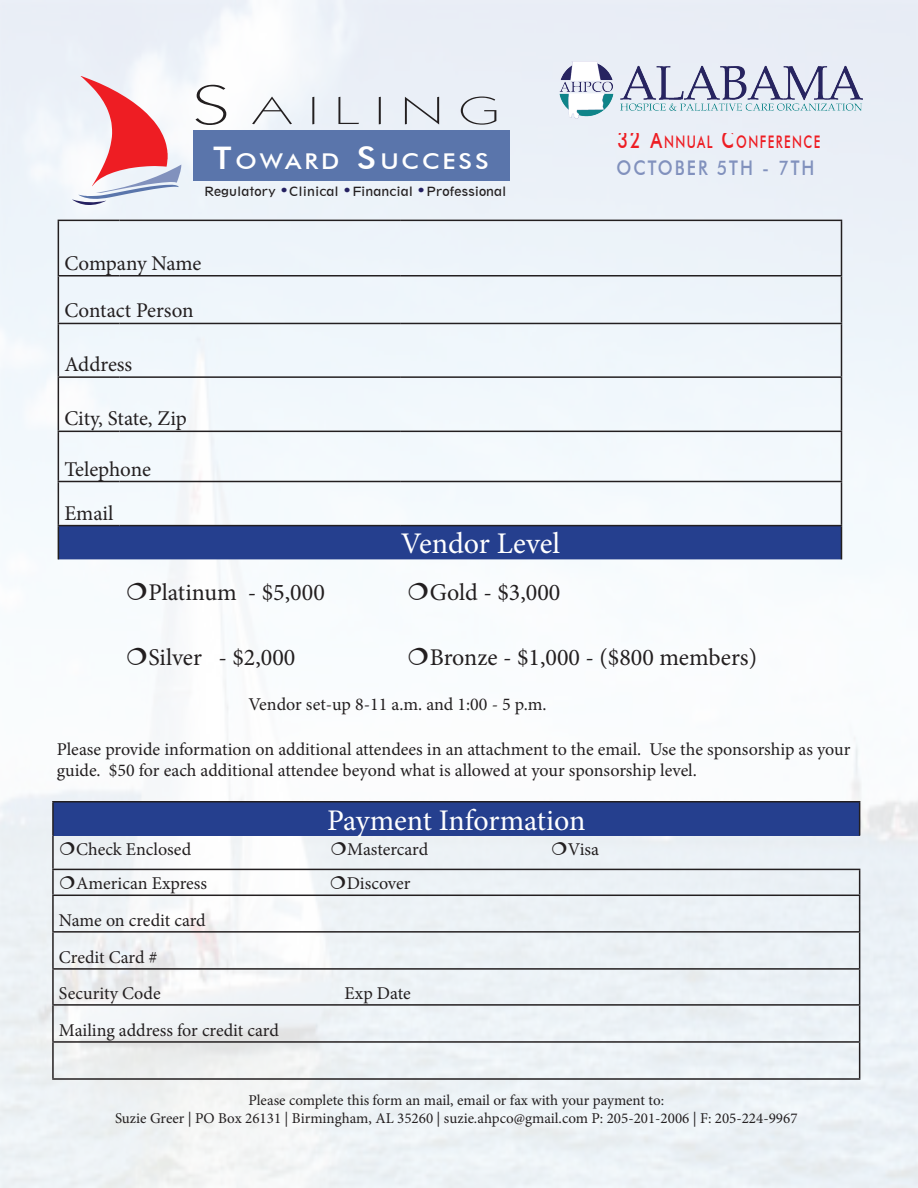
<style>
.page{position:relative;width:918px;height:1188px;background:#fff}
.page>*{position:absolute;margin:0;border:0;box-sizing:border-box;transform-origin:0 0}
.t1{font:37.65px "Geometric 231 BT Light C";letter-spacing:.265em;color:#231f20;scale:1.52 1}
.t2{font:30px "Minion Pro";letter-spacing:-.005em;color:#fff}
.t3{font:24px "Minion Pro";color:#231f20}
.t4{font:500 21.75px "Futura BT";letter-spacing:.115em;color:#fff;scale:1.13 1}
.t5{font:21px/44.1px "Minion Pro";letter-spacing:-.005em;color:#231f20}
.t6{font:500 20.25px "Futura BT";letter-spacing:.115em;color:#8191bd;scale:.86 1}
.t7{font:18px/36.5px "Minion Pro";letter-spacing:-.005em;color:#231f20}
.t8{font:500 17.25px "Futura BT";letter-spacing:.115em;color:#ee1d23;scale:.72 1}
.t9{font:15px/18px "Minion Pro";color:#231f20;text-align:center}
.t10{font:11.85px "Geometric 212 BT";color:#231f20}
.s1{font-size:53.7px}
.s2{font-size:31.05px}
.s3{font-family:"Geometric 231 BT Light C";font-size:15.75px;color:#252161}
.s4{font-size:24.75px}
</style>
<div class="page">
<img style="left:0;top:0;width:918px;height:1188px">
<div style="left:59px;top:526px;width:782px;height:33px;background:#253f8e"></div>
<hr style="left:58px;top:220px;width:61px;height:1px;background:#231f20">
<hr style="left:58px;top:221px;width:1px;height:54px;background:#231f20">
<hr style="left:119px;top:220px;width:282px;height:1px;background:#231f20">
<hr style="left:401px;top:220px;width:441px;height:1px;background:#231f20">
<hr style="left:841px;top:221px;width:1px;height:54px;background:#231f20">
<hr style="left:58px;top:275px;width:61px;height:2px;background:#231f20">
<hr style="left:58px;top:277px;width:1px;height:46px;background:#231f20">
<hr style="left:119px;top:275px;width:282px;height:2px;background:#231f20">
<hr style="left:401px;top:275px;width:441px;height:2px;background:#231f20">
<hr style="left:841px;top:277px;width:1px;height:46px;background:#231f20">
<hr style="left:58px;top:323px;width:61px;height:1px;background:#231f20">
<hr style="left:58px;top:324px;width:1px;height:52px;background:#231f20">
<hr style="left:119px;top:323px;width:282px;height:1px;background:#231f20">
<hr style="left:401px;top:323px;width:441px;height:1px;background:#231f20">
<hr style="left:841px;top:324px;width:1px;height:52px;background:#231f20">
<hr style="left:58px;top:376px;width:61px;height:2px;background:#231f20">
<hr style="left:58px;top:378px;width:1px;height:53px;background:#231f20">
<hr style="left:119px;top:376px;width:282px;height:2px;background:#231f20">
<hr style="left:401px;top:376px;width:441px;height:2px;background:#231f20">
<hr style="left:841px;top:378px;width:1px;height:53px;background:#231f20">
<hr style="left:58px;top:431px;width:61px;height:1px;background:#231f20">
<hr style="left:58px;top:432px;width:1px;height:49px;background:#231f20">
<hr style="left:119px;top:431px;width:282px;height:1px;background:#231f20">
<hr style="left:401px;top:431px;width:441px;height:1px;background:#231f20">
<hr style="left:841px;top:432px;width:1px;height:49px;background:#231f20">
<hr style="left:58px;top:481px;width:61px;height:1px;background:#231f20">
<hr style="left:58px;top:482px;width:1px;height:43px;background:#231f20">
<hr style="left:119px;top:481px;width:282px;height:1px;background:#231f20">
<hr style="left:401px;top:481px;width:441px;height:1px;background:#231f20">
<hr style="left:841px;top:482px;width:1px;height:43px;background:#231f20">
<hr style="left:58px;top:525px;width:61px;height:1px;background:#231f20">
<hr style="left:58px;top:526px;width:1px;height:33px;background:#231f20">
<hr style="left:119px;top:525px;width:282px;height:1px;background:#231f20">
<hr style="left:401px;top:525px;width:441px;height:1px;background:#231f20">
<hr style="left:841px;top:526px;width:1px;height:33px;background:#231f20">
<div style="left:53px;top:802px;width:807px;height:34px;background:#253f8e"></div>
<hr style="left:52px;top:801px;width:808px;height:1px;background:#231f20">
<hr style="left:52px;top:802px;width:2px;height:34px;background:#231f20">
<hr style="left:859px;top:802px;width:1px;height:34px;background:#231f20">
<hr style="left:52px;top:870px;width:2px;height:25px;background:#231f20">
<svg style="left:859px;top:870px;width:1px;height:25px"></svg>
<hr style="left:52px;top:895px;width:808px;height:1px;background:#231f20">
<hr style="left:52px;top:896px;width:2px;height:35px;background:#231f20">
<hr style="left:859px;top:896px;width:1px;height:35px;background:#231f20">
<hr style="left:52px;top:931px;width:808px;height:2px;background:#231f20">
<hr style="left:52px;top:933px;width:2px;height:35px;background:#231f20">
<hr style="left:859px;top:933px;width:1px;height:35px;background:#231f20">
<hr style="left:52px;top:968px;width:808px;height:2px;background:#231f20">
<hr style="left:52px;top:970px;width:2px;height:34px;background:#231f20">
<hr style="left:859px;top:970px;width:1px;height:34px;background:#231f20">
<hr style="left:52px;top:1004px;width:808px;height:2px;background:#231f20">
<hr style="left:52px;top:1006px;width:2px;height:35px;background:#231f20">
<hr style="left:859px;top:1006px;width:1px;height:35px;background:#231f20">
<hr style="left:52px;top:1041px;width:808px;height:2px;background:#231f20">
<hr style="left:52px;top:1043px;width:2px;height:35px;background:#231f20">
<hr style="left:859px;top:1043px;width:1px;height:35px;background:#231f20">
<hr style="left:52px;top:1078px;width:808px;height:2px;background:#231f20">
<hr style="left:52px;top:836px;width:2px;height:33px;background:#231f20">
<hr style="left:52px;top:869px;width:808px;height:1px;background:#231f20">
<svg style="left:72px;top:76px;width:109px;height:129px"></svg>
<div style="left:193px;top:130px;width:316px;height:51px;background:#5a75ab"></div>
<img style="left:559px;top:61px;width:303px;height:58px">
<svg style="left:127px;top:583px;width:19px;height:17px"></svg>
<svg style="left:409px;top:583px;width:19px;height:17px"></svg>
<svg style="left:127px;top:648px;width:19px;height:17px"></svg>
<svg style="left:409px;top:648px;width:19px;height:17px"></svg>
<svg style="left:60px;top:842px;width:15px;height:13px"></svg>
<svg style="left:332px;top:842px;width:14px;height:13px"></svg>
<svg style="left:552px;top:842px;width:14px;height:13px"></svg>
<svg style="left:60px;top:876px;width:15px;height:13px"></svg>
<svg style="left:331px;top:876px;width:14px;height:13px"></svg>
<h1 class="t1" style="left:193px;top:87px;width:204px"><span class="s1">S</span> AILING</h1>
<p class="t4" style="left:214px;top:148px;width:245px"><span class="s2">T</span>OWARD <span class="s2">S</span>UCCESS</p>
<p class="t10" style="left:204px;top:183px;width:304px">Regulatory <span class="s3">•</span>Clinical <span class="s3">•</span>Financial <span class="s3">•</span>Professional</p>
<p class="t5" style="left:64px;top:241px;width:139px">Company Name</p>
<p class="t5" style="left:64px;top:289px;width:131px">Contact Person</p>
<p class="t5" style="left:64px;top:342px;width:69px">Address</p>
<p class="t5" style="left:64px;top:397px;width:124px">City, State, Zip</p>
<p class="t5" style="left:64px;top:447px;width:88px">Telephone<br>Email</p>
<h2 class="t2" style="left:401px;top:524px;width:161px">Vendor Level</h2>
<h3 class="t3" style="left:148px;top:577px;width:178px">Platinum - $5,000</h3>
<h3 class="t3" style="left:430px;top:577px;width:132px">Gold - $3,000</h3>
<p class="t8" style="left:617px;top:132px;width:283px"><span class="s4">32 A</span>NNUAL <span class="s4">C</span>ONFERENCE</p>
<p class="t6" style="left:616px;top:155px;width:232px">OCTOBER 5TH - 7TH</p>
<h3 class="t3" style="left:148px;top:642px;width:149px">Silver - $2,000</h3>
<h3 class="t3" style="left:430px;top:642px;width:329px">Bronze - $1,000 - ($800 members)</h3>
<p class="t7" style="left:248px;top:686px;width:300px">Vendor set-up 8-11 a.m. and 1:00 - 5 p.m.</p>
<p class="t7" style="left:57px;top:738px;width:795px;line-height:21.6px">Please provide information on additional attendees in an attachment to the email. Use the sponsorship as your guide. $50 for each additional attendee beyond what is allowed at your sponsorship level.</p>
<h2 class="t2" style="left:327px;top:800px;width:260px">Payment Information</h2>
<p class="t7" style="left:76px;top:832px;width:117px">Check Enclosed</p>
<p class="t7" style="left:347px;top:832px;width:82px">Mastercard</p>
<p class="t7" style="left:568px;top:832px;width:33px">Visa</p>
<p class="t7" style="left:76px;top:865px;width:132px">American Express</p>
<p class="t7" style="left:347px;top:865px;width:65px">Discover</p>
<p class="t7" style="left:59px;top:902px;width:148px">Name on credit card<br>Credit Card #<br>Security Code</p>
<p class="t7" style="left:345px;top:975px;width:68px">Exp Date</p>
<p class="t7" style="left:59px;top:1012px;width:221px">Mailing address for credit card</p>
<p class="t9" style="left:115px;top:1092px;width:684px">Please complete this form an mail, email or fax with your payment to:<br>Suzie Greer | PO Box 26131 | Birmingham, AL 35260 | suzie.ahpco@gmail.com P: 205-201-2006 | F: 205-224-9967</p>
</div>
